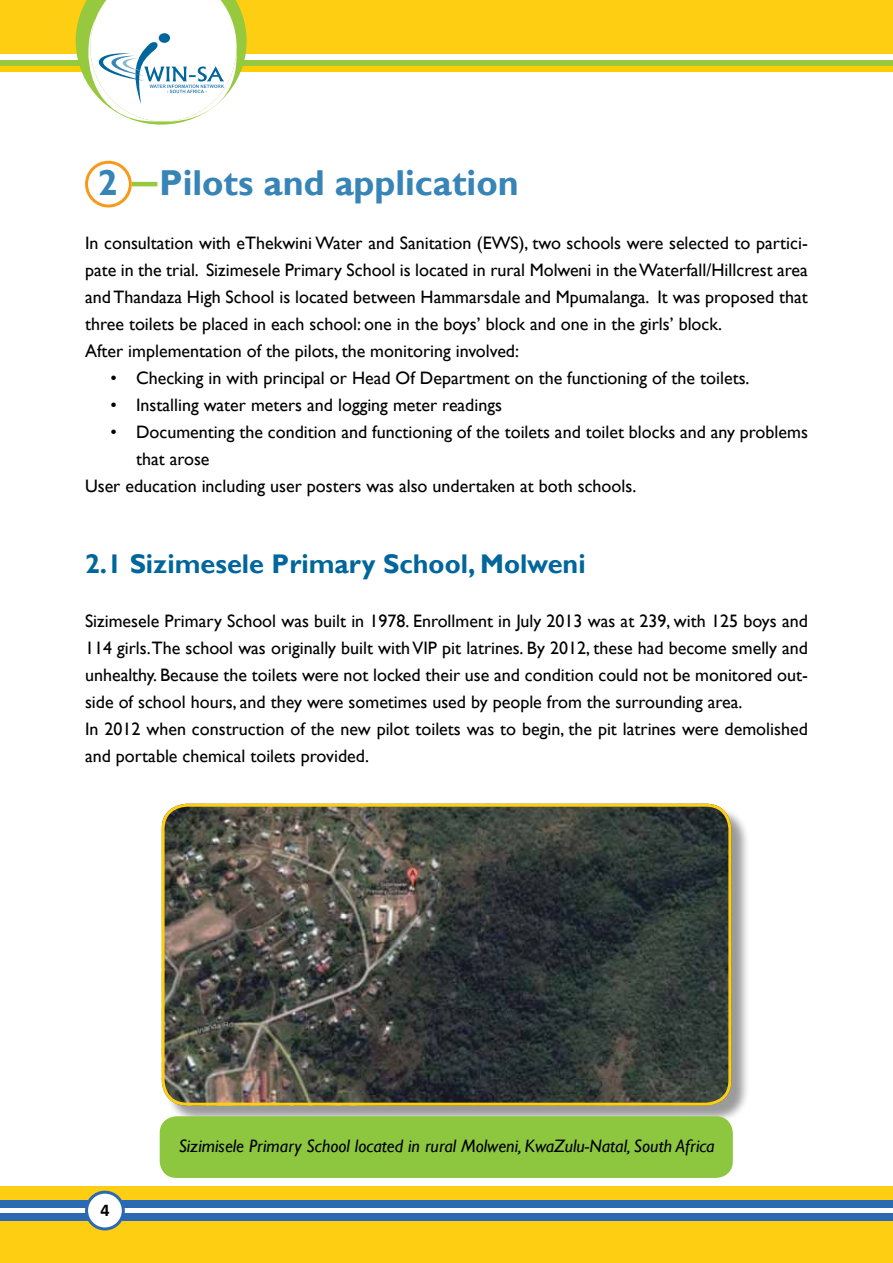
<style>
.page{position:relative;width:893px;height:1263px;background:#fff}
.page>*{position:absolute;margin:0;border:0;box-sizing:border-box;transform-origin:0 0}
.t1{font:700 36px "Gill Sans";color:#3784b7}
.t2{font:700 27px "Gill Sans";color:#01669b}
.t3{font:19.5px "Arial Rounded MT Bold";color:#000}
.t4{font:18px/27px "Gill Sans";color:#000}
.t5{font:italic 18px "Gill Sans";color:#000}
.s1{font-family:"Calibri";font-weight:700;font-size:18px}
</style>
<div class="page">
<div style="left:164px;top:806px;width:586px;height:318px;background:#000;opacity:.4"></div>
<img style="left:162px;top:804px;width:569px;height:302px">
<div style="left:162px;top:804px;width:569px;height:302px;border:3px solid #fdce12;border-radius:24px"></div>
<div style="left:0;top:0;width:893px;height:53px;background:#fdce12"></div>
<div style="left:0;top:60px;width:893px;height:6px;background:#97c93f"></div>
<div style="left:0;top:66px;width:893px;height:5px;background:#ffcd03"></div>
<svg style="left:76px;top:0;width:171px;height:125px"></svg>
<img style="left:88px;top:21px;width:148px;height:100px">
<div style="left:0;top:1186px;width:893px;height:77px;background:#fdce12"></div>
<div style="left:0;top:1200px;width:893px;height:7px;background:#2b69b3"></div>
<div style="left:0;top:1207px;width:893px;height:6px;background:#fff"></div>
<div style="left:0;top:1213px;width:893px;height:8px;background:#2b69b3"></div>
<div style="left:87px;top:1192px;width:36px;height:37px;background:#fff;border-radius:50%"></div>
<div style="left:85px;top:1191px;width:40px;height:39px;border:3px solid #2b69b3;border-radius:50%"></div>
<hr style="left:132px;top:182px;width:25px;height:4px;background:#97c93f">
<div style="left:85px;top:161px;width:47px;height:46px;border:3px solid #f8991d;border-radius:50%"></div>
<div style="left:160px;top:1116px;width:573px;height:62px;background:#8dc63f;border-radius:17px"></div>
<h1 class="t1" style="left:98px;top:161px;width:422px">2 Pilots and application</h1>
<p class="t4" style="left:85px;top:230px;width:724px">In consultation with eThekwini Water and Sanitation (EWS), two schools were selected to partici&shy;pate in the trial. Sizimesele Primary School is located in rural Molweni in the Waterfall/Hillcrest area and Thandaza High School is located between Hammarsdale and Mpumalanga. It was proposed that three toilets be placed in each school: one in the boys’ block and one in the girls’ block.<br>After implementation of the pilots, the monitoring involved:</p>
<p class="t4" style="left:111px;top:365px;width:640px">• Checking in with principal or Head Of Department on the functioning of the toilets.</p>
<p class="t4" style="left:111px;top:392px;width:393px">• Installing water meters and logging meter readings</p>
<p class="t4" style="left:111px;top:419px;width:699px">• Documenting the condition and functioning of the toilets and toilet blocks and any problems</p>
<p class="t4" style="left:136px;top:446px;width:75px">that arose</p>
<p class="t4" style="left:85px;top:473px;width:553px">User education including user posters was also undertaken at both schools.</p>
<h2 class="t2" style="left:85px;top:548px;width:502px">2.1 Sizimesele Primary School, Molweni</h2>
<p class="t4" style="left:85px;top:608px;width:724px">Sizimesele Primary School was built in 1978. Enrollment in July 2013 was at 239, with 125 boys and 114 girls. The school was originally built with VIP pit latrines. By 2012, these had become smelly and unhealthy. Because the toilets were not locked their use and condition could not be monitored out&shy;side of school hours, and they were sometimes used by people from the surrounding area.<br>In 2012 when construction of the new pilot toilets was to begin, the pit latrines were demolished and portable chemical toilets provided.</p>
<p class="t3" style="left:88px;top:1199px;width:23px">2<span class="s1">4</span></p>
<p class="t5" style="left:179px;top:1135px;width:538px">Sizimisele Primary School located in rural Molweni, KwaZulu-Natal, South Africa</p>
</div>
